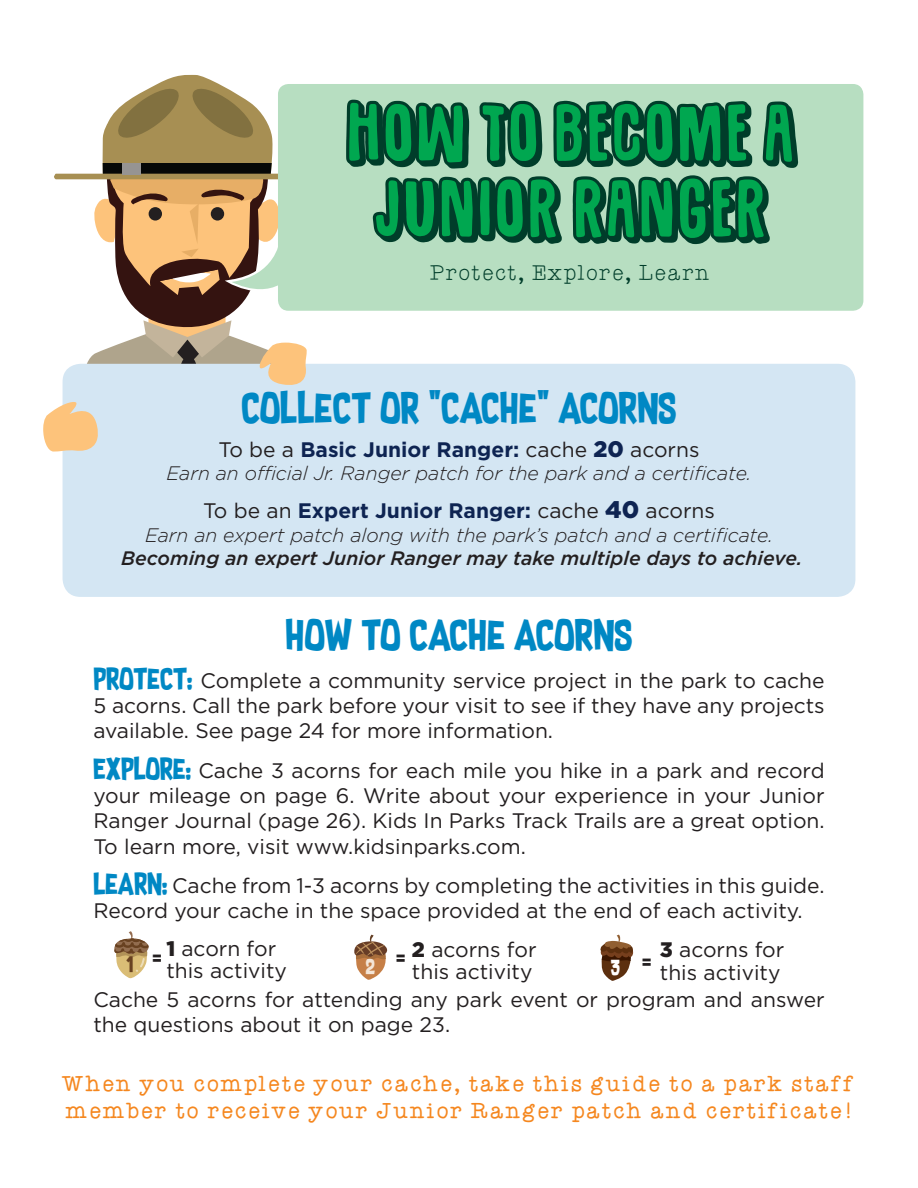
<style>
.page{position:relative;width:918px;height:1188px;background:#fff}
.page>*{position:absolute;margin:0;border:0;box-sizing:border-box;transform-origin:0 0}
.t1{font:63px/75.6px "Sugarpunch DEMO";color:#003d2a;text-align:center}
.t2{font:36px "Supersonic Rocketship";color:#0088c4}
.t3{font:22.5px/27px "KB Youre Just My Type";letter-spacing:.02em;color:#f5871f}
.t4{font:100 22.5px "KB Youre Just My Type";color:#003d2a}
.t5{font:21px/25.2px "Gotham";color:#231f20}
.t6{font:700 21px "Gotham";color:#0e2452}
.t7{font:italic 300 19.5px "Gotham";color:#231f20}
.t8{font:italic 500 19.5px "Gotham";color:#231f20}
.t9{font:18.3px "Supersonic Rocketship";color:#684120}
.t10{font:17.7px "Supersonic Rocketship";color:#f4e5d7}
.t11{font:17.7px "Supersonic Rocketship";color:#fff}
.t12{font:900 16.5px "Gotham";color:#231f20}
.s1{font-weight:400;color:#231f20}
.s2{font-weight:900;font-size:22.5px}
.s3{font-weight:900;font-size:24px}
.s4{font-family:"Supersonic Rocketship";font-size:25.5px;color:#0088c4}
.s5{font-weight:900}
</style>
<div class="page">
<div style="left:278px;top:84px;width:585px;height:227px;background:#b7dec1;border-radius:10px"></div>
<div style="left:63px;top:364px;width:792px;height:233px;background:#d4e6f3;border-radius:18px"></div>
<svg style="left:43px;top:74px;width:274px;height:434px"></svg>
<svg style="left:354px;top:935px;width:34px;height:45px"></svg>
<svg style="left:114px;top:931px;width:35px;height:47px"></svg>
<svg style="left:600px;top:935px;width:34px;height:46px"></svg>
<svg style="left:346px;top:101px;width:449px;height:210px"></svg>
<h1 class="t1" style="left:346px;top:99px;width:451px">HOW TO BECOME A<br>JUNIOR RANGER</h1>
<p class="t4" style="left:430px;top:262px;width:282px">Protect, Explore, Learn</p>
<h2 class="t2" style="left:241px;top:380px;width:437px">COLLECT OR "CACHE" ACORNS</h2>
<p class="t6" style="left:219px;top:436px;width:482px"><span class="s1">To be a</span> Basic Junior Ranger: <span class="s1">cache</span> <span class="s2">20</span> <span class="s1">acorns</span></p>
<p class="t7" style="left:167px;top:461px;width:586px">Earn an official Jr. Ranger patch for the park and a certificate.</p>
<p class="t6" style="left:203px;top:497px;width:513px"><span class="s1">To be an</span> Expert Junior Ranger: <span class="s1">cache</span> <span class="s3">40</span> <span class="s1">acorns</span></p>
<p class="t7" style="left:145px;top:522px;width:629px">Earn an expert patch along with the park’s patch and a certificate.</p>
<p class="t8" style="left:121px;top:545px;width:683px">Becoming an expert Junior Ranger may take multiple days to achieve.</p>
<h2 class="t2" style="left:286px;top:607px;width:348px">HOW TO CACHE ACORNS</h2>
<p class="t5" style="left:93px;top:667px;width:733px;text-align:justify"><span class="s4">PROTECT:</span> Complete a community service project in the park to cache 5 acorns. Call the park before your visit to see if they have any projects available. See page 24 for more information.</p>
<p class="t5" style="left:93px;top:757px;width:733px;text-align:justify"><span class="s4">EXPLORE:</span> Cache 3 acorns for each mile you hike in a park and record your mileage on page 6. Write about your experience in your Junior Ranger Journal (page 26). Kids In Parks Track Trails are a great option.<br>To learn more, visit www.kidsinparks.com.</p>
<p class="t5" style="left:93px;top:873px;width:733px"><span class="s4">LEARN:</span> Cache from 1-3 acorns by completing the activities in this guide.<br>Record your cache in the space provided at the end of each activity.</p>
<p class="t5" style="left:166px;top:937px;width:122px;line-height:22.5px"><span class="s5">1</span> acorn for this activity</p>
<p class="t5" style="left:412px;top:938px;width:126px;line-height:22.5px"><span class="s5">2</span> acorns for this activity</p>
<p class="t5" style="left:660px;top:937px;width:126px"><span class="s5">3</span> acorns for</p>
<p class="t12" style="left:152px;top:949px;width:12px">=</p>
<p class="t12" style="left:396px;top:948px;width:12px">=</p>
<p class="t9" style="left:126px;top:950px;width:9px">1</p>
<p class="t10" style="left:366px;top:952px;width:11px">2</p>
<p class="t12" style="left:641px;top:953px;width:12px">=</p>
<p class="t11" style="left:611px;top:954px;width:11px">3</p>
<p class="t5" style="left:660px;top:959px;width:122px">this activity</p>
<p class="t5" style="left:93px;top:986px;width:733px">Cache 5 acorns for attending any park event or program and answer the questions about it on page 23.</p>
<p class="t3" style="left:63px;top:1071px;width:794px">When you complete your cache, take this guide to a park staff member to receive your Junior Ranger patch and certificate!</p>
</div>
